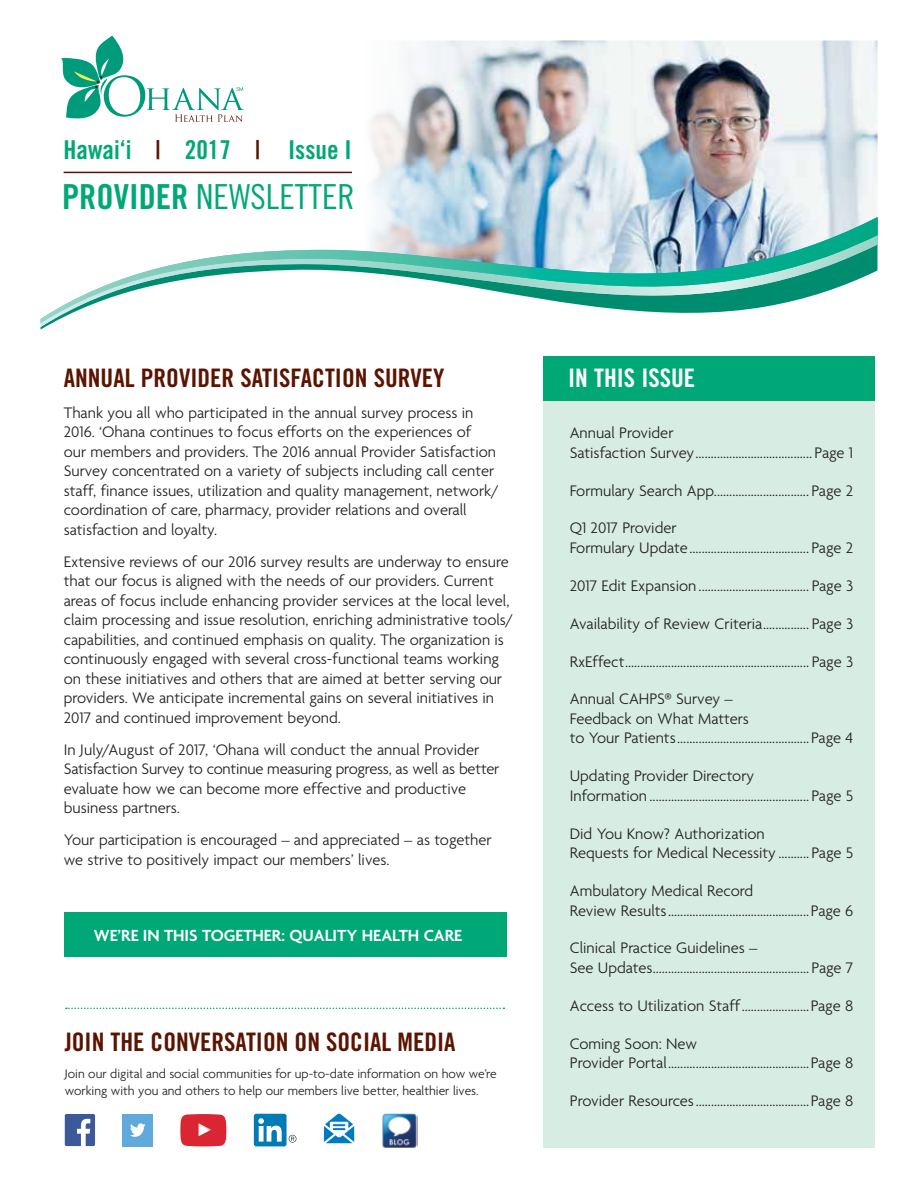
<style>
.page{position:relative;width:918px;height:1188px;background:#fff}
.page>*{position:absolute;margin:0;border:0;box-sizing:border-box;transform-origin:0 0}
.t1{font:34.5px "Trade Gothic Cond Eighteen";letter-spacing:.005em;color:#00a777}
.t2{font:25.95px "Trade Gothic Bold Cond Twenty";color:#00a777}
.t3{font:25.5px "Trade Gothic Bold Cond Twenty";color:#5b1400}
.t4{font:25.5px "Trade Gothic Bold Cond Twenty";color:#fff}
.t5{font:600 17.4px "Agenda";color:#fff}
.t6{font:300 16.5px/19.5px "Agenda";color:#231f20}
.t7{font:300 13.5px/16.5px "Agenda";color:#231f20}
.s1{color:#5b1400}
.s2{font-family:"Trade Gothic Bold Cond Twenty"}
</style>
<div class="page">
<div style="left:65px;top:1114px;width:30px;height:32px;background:#3c5a99;border-radius:2px"></div>
<svg style="left:77px;top:1119px;width:13px;height:27px"></svg>
<div style="left:123px;top:1114px;width:30px;height:32px;background:#5fa9dd"></div>
<svg style="left:130px;top:1123px;width:16px;height:14px"></svg>
<div style="left:254px;top:1114px;width:33px;height:32px;background:#007bb6;border-radius:2px"></div>
<svg style="left:258px;top:1118px;width:24px;height:24px"></svg>
<svg style="left:289px;top:1135px;width:7px;height:8px"></svg>
<svg style="left:324px;top:1114px;width:30px;height:29px"></svg>
<img style="left:382px;top:1113px;width:36px;height:35px">
<svg style="left:180px;top:1114px;width:46px;height:32px"></svg>
<svg style="left:66px;top:1008px;width:438px;height:1px"></svg>
<img style="left:478px;top:40px;width:400px;height:177px">
<div style="left:544px;top:394px;width:331px;height:754px;background:#d7ede4"></div>
<div style="left:544px;top:356px;width:331px;height:45px;background:#00a777"></div>
<div style="left:65px;top:912px;width:442px;height:45px;background:#00a777"></div>
<svg style="left:63px;top:35px;width:415px;height:182px"></svg>
<hr style="left:64px;top:172px;width:288px;height:1px;background:#5b1400">
<svg style="left:61px;top:36px;width:183px;height:86px"></svg>
<svg style="left:40px;top:217px;width:838px;height:106px"></svg>
<h2 class="t2" style="left:64px;top:134px;width:290px">Hawai‘i <span class="s1">|</span> 2017 <span class="s1">|</span> Issue I</h2>
<h1 class="t1" style="left:62px;top:177px;width:294px"><span class="s2">PROVIDER</span> NEWSLETTER</h1>
<h3 class="t3" style="left:64px;top:363px;width:382px">ANNUAL PROVIDER SATISFACTION SURVEY</h3>
<p class="t6" style="left:64px;top:402px;width:437px">Thank you all who participated in the annual survey process in 2016. ‘Ohana continues to focus efforts on the experiences of<br>our members and providers. The 2016 annual Provider Satisfaction Survey concentrated on a variety of subjects including call center staff, finance issues, utilization and quality management, network/ coordination of care, pharmacy, provider relations and overall satisfaction and loyalty.</p>
<p class="t6" style="left:64px;top:551px;width:451px">Extensive reviews of our 2016 survey results are underway to ensure that our focus is aligned with the needs of our providers. Current areas of focus include enhancing provider services at the local level, claim processing and issue resolution, enriching administrative tools/ capabilities, and continued emphasis on quality. The organization is continuously engaged with several cross-functional teams working on these initiatives and others that are aimed at better serving our providers. We anticipate incremental gains on several initiatives in 2017 and continued improvement beyond.</p>
<p class="t6" style="left:64px;top:739px;width:437px">In July/August of 2017, ‘Ohana will conduct the annual Provider Satisfaction Survey to continue measuring progress, as well as better evaluate how we can become more effective and productive business partners.</p>
<p class="t6" style="left:64px;top:830px;width:430px">Your participation is encouraged – and appreciated – as together we strive to positively impact our members’ lives.</p>
<p class="t5" style="left:94px;top:924px;width:370px">WE’RE IN THIS TOGETHER: QUALITY HEALTH CARE</p>
<h3 class="t3" style="left:65px;top:1026px;width:392px">JOIN THE CONVERSATION ON SOCIAL MEDIA</h3>
<p class="t7" style="left:65px;top:1066px;width:433px">Join our digital and social communities for up-to-date information on how we’re working with you and others to help our members live better, healthier lives.</p>
<h3 class="t4" style="left:568px;top:363px;width:129px">IN THIS ISSUE</h3>
<p class="t6" style="left:570px;top:423px;width:285px">Annual Provider<br>Satisfaction Survey...................................... Page 1</p>
<p class="t6" style="left:570px;top:480px;width:285px">Formulary Search App............................... Page 2</p>
<p class="t6" style="left:570px;top:518px;width:285px">Q1 2017 Provider<br>Formulary Update....................................... Page 2</p>
<p class="t6" style="left:570px;top:576px;width:285px">2017 Edit Expansion .................................... Page 3</p>
<p class="t6" style="left:570px;top:613px;width:285px">Availability of Review Criteria............... Page 3</p>
<p class="t6" style="left:570px;top:651px;width:285px">RxEffect............................................................ Page 3</p>
<p class="t6" style="left:570px;top:689px;width:285px">Annual CAHPS® Survey –<br>Feedback on What Matters<br>to Your Patients........................................... Page 4</p>
<p class="t6" style="left:570px;top:766px;width:285px">Updating Provider Directory<br>Information .................................................... Page 5</p>
<p class="t6" style="left:570px;top:823px;width:285px">Did You Know? Authorization<br>Requests for Medical Necessity .......... Page 5</p>
<p class="t6" style="left:570px;top:881px;width:285px">Ambulatory Medical Record<br>Review Results..............................................Page 6</p>
<p class="t6" style="left:570px;top:938px;width:285px">Clinical Practice Guidelines –<br>See Updates................................................... Page 7</p>
<p class="t6" style="left:570px;top:995px;width:285px">Access to Utilization Staff......................Page 8</p>
<p class="t6" style="left:570px;top:1033px;width:285px">Coming Soon: New<br>Provider Portal..............................................Page 8</p>
<p class="t6" style="left:570px;top:1091px;width:285px">Provider Resources.....................................Page 8</p>
</div>
